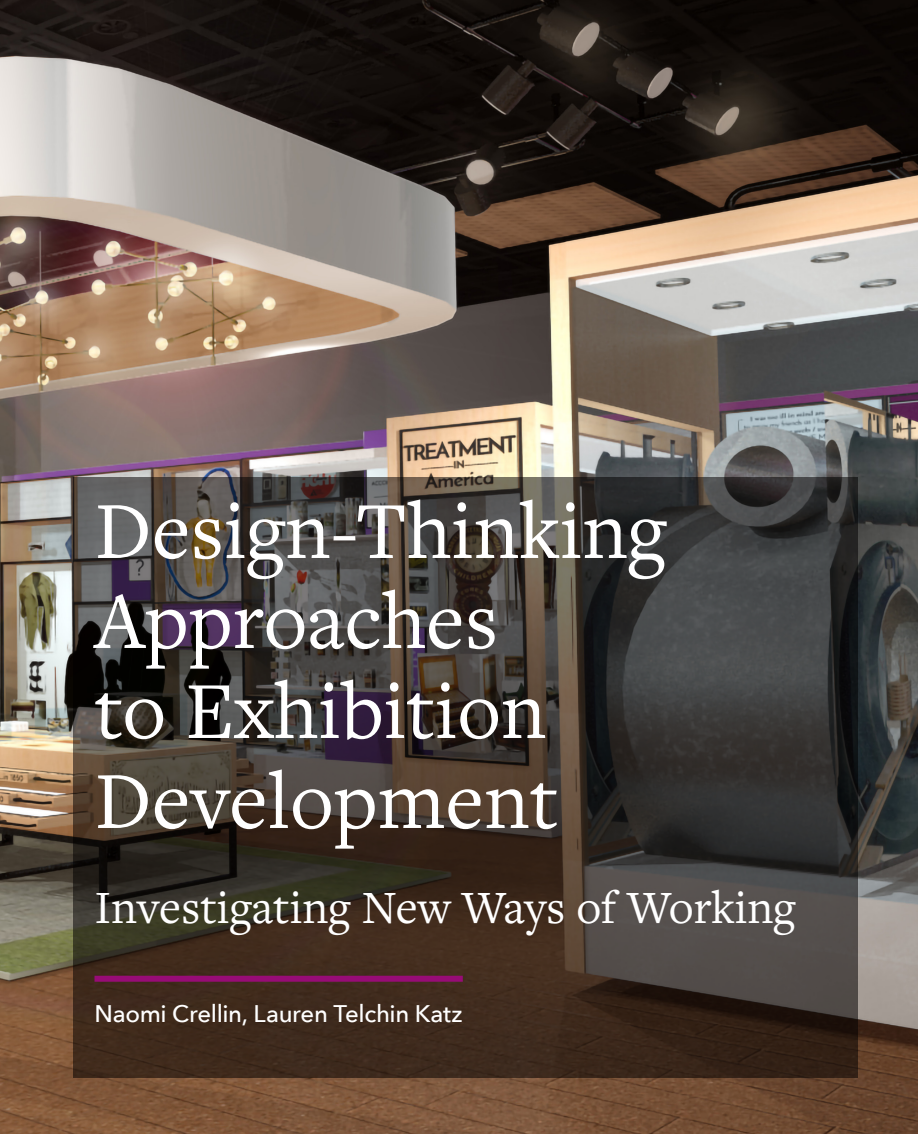
<style>
.page{position:relative;width:918px;height:1134px;background:#fff}
.page>*{position:absolute;margin:0;border:0;box-sizing:border-box;transform-origin:0 0}
.Article_-_Title_-_Se{font:84px/90px "Freight Text Pro";color:#fff}
.Article_-_Subtitle{font:48px "Freight Text Pro";color:#fff}
.Article_-_Title_By_L{font:500 24px "Avenir Next";letter-spacing:-.015em;color:#fff}
</style>
<div class="page">
<img style="left:0;top:0;width:918px;height:1134px">
<svg style="left:74px;top:477px;width:784px;height:601px;background:#3f3631"></svg>
<div style="left:94px;top:976px;width:369px;height:6px;background:#970c76"></div>
<p class="Article_-_Title_-_Se" style="left:94px;top:483px;width:573px">Design-Thinking<br>Approaches<br>to Exhibition<br>Development</p>
<p class="Article_-_Subtitle" style="left:94px;top:876px;width:703px">Investigating New Ways of Working</p>
<p class="Article_-_Title_By_L" style="left:94px;top:993px;width:370px">Naomi Crellin, Lauren Telchin Katz</p>
</div>
